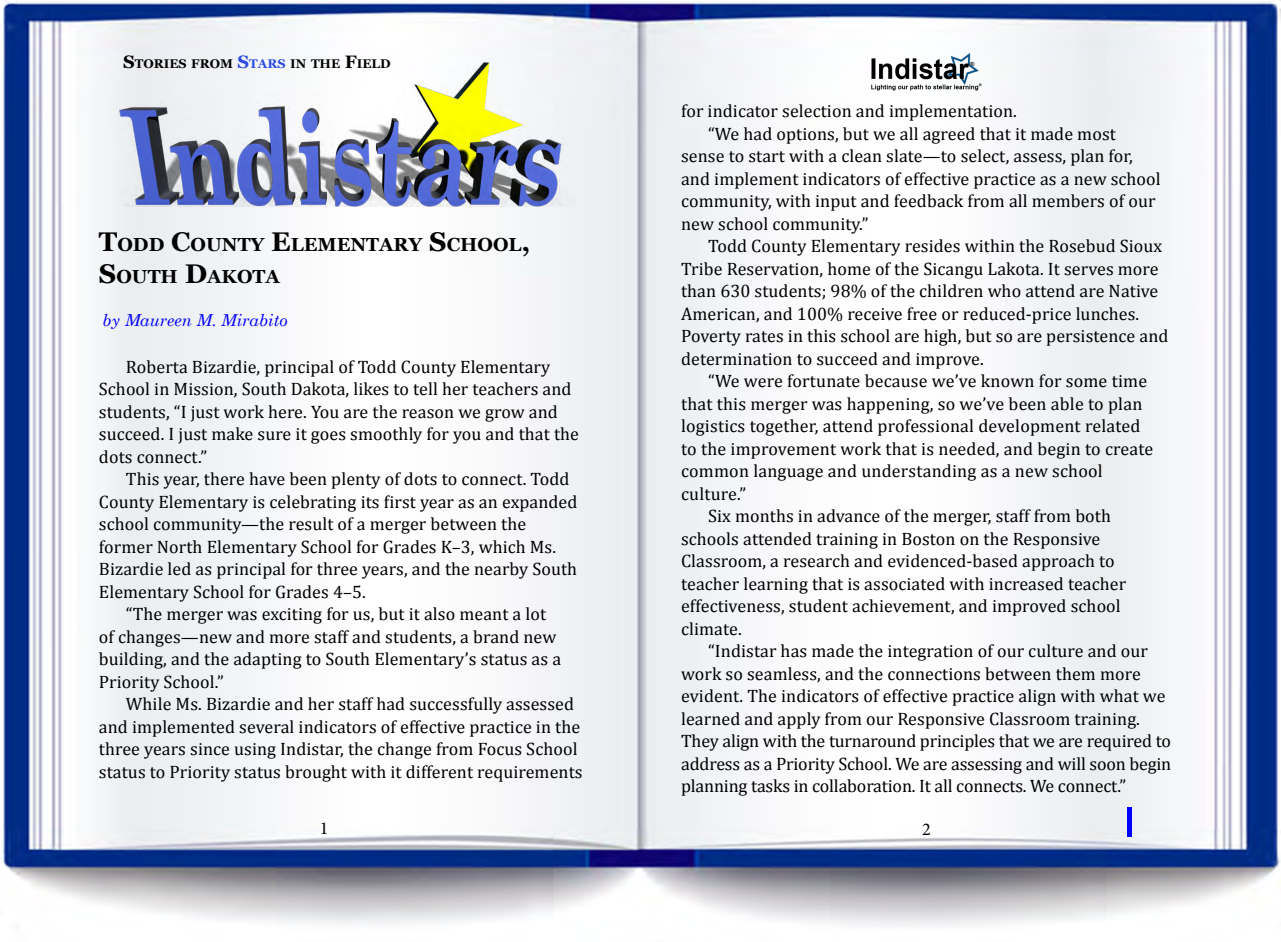
<style>
.page{position:relative;width:1281px;height:942px;background:#fff}
.page>*{position:absolute;margin:0;border:0;box-sizing:border-box;transform-origin:0 0}
.t1{font:700 18.9px/32.4px "Georgia";color:#000}
.t2{font:18px/22.5px "Cambria";letter-spacing:.005em;color:#000}
.t3{font:18px "Minion Pro";color:#000}
.t4{font:italic 16.5px "Century Schoolbook";color:#00f}
.t5{font:700 12.6px "Georgia";color:#000}
.s1{font-size:18px}
.s2{font-size:18px;color:#2b4be2}
.s3{color:#2b4be2}
.s4{color:#2949e0}
.s5{font-size:27px}
</style>
<div class="page">
<img style="left:3px;top:0;width:1278px;height:926px">
<img style="left:870px;top:54px;width:113px;height:37px">
<img style="left:117px;top:54px;width:458px;height:153px">
<hr style="left:1128px;top:808px;width:4px;height:29px;background:#00f">
<p class="t5" style="left:123px;top:55px;width:269px"><span class="s1">S</span>TORIES FROM <span class="s2">S</span><span class="s3">TAR</span><span class="s4">S</span> IN THE <span class="s1">F</span>IELD</p>
<p class="t1" style="left:99px;top:228px;width:433px"><span class="s5">T</span>ODD <span class="s5">C</span>OUNTY <span class="s5">E</span>LEMENTARY <span class="s5">S</span>CHOOL<span class="s5">,<br>S</span>OUTH <span class="s5">D</span>AKOTA</p>
<p class="t4" style="left:103px;top:308px;width:187px">by Maureen M. Mirabito</p>
<p class="t2" style="left:99px;top:355px;width:482px;text-indent:27px">Roberta Bizardie, principal of Todd County Elementary School in Mission, South Dakota, likes to tell her teachers and students, “I just work here. You are the reason we grow and succeed. I just make sure it goes smoothly for you and that the dots connect.”</p>
<p class="t2" style="left:126px;top:468px;width:445px">This year, there have been plenty of dots to connect. Todd</p>
<p class="t2" style="left:99px;top:490px;width:480px">County Elementary is celebrating its first year as an expanded</p>
<p class="t2" style="left:99px;top:513px;width:429px">school community—the result of a merger between the</p>
<p class="t2" style="left:99px;top:535px;width:459px">former North Elementary School for Grades K–3, which Ms.</p>
<p class="t2" style="left:99px;top:558px;width:480px">Bizardie led as principal for three years, and the nearby South</p>
<p class="t2" style="left:99px;top:580px;width:269px">Elementary School for Grades 4–5.</p>
<p class="t2" style="left:126px;top:603px;width:422px">“The merger was exciting for us, but it also meant a lot</p>
<p class="t2" style="left:99px;top:625px;width:459px">of changes—new and more staff and students, a brand new</p>
<p class="t2" style="left:99px;top:648px;width:464px">building, and the adapting to South Elementary’s status as a</p>
<p class="t2" style="left:99px;top:670px;width:127px">Priority School.”</p>
<p class="t2" style="left:126px;top:693px;width:450px">While Ms. Bizardie and her staff had successfully assessed</p>
<p class="t2" style="left:99px;top:715px;width:483px">and implemented several indicators of effective practice in the</p>
<p class="t2" style="left:99px;top:738px;width:480px">three years since using Indistar, the change from Focus School</p>
<p class="t2" style="left:99px;top:760px;width:485px">status to Priority status brought with it different requirements</p>
<p class="t2" style="left:681px;top:100px;width:337px">for indicator selection and implementation.</p>
<p class="t2" style="left:708px;top:122px;width:409px">“We had options, but we all agreed that it made most</p>
<p class="t2" style="left:681px;top:145px;width:453px">sense to start with a clean slate—to select, assess, plan for,</p>
<p class="t2" style="left:681px;top:167px;width:481px">and implement indicators of effective practice as a new school</p>
<p class="t2" style="left:681px;top:190px;width:476px">community, with input and feedback from all members of our</p>
<p class="t2" style="left:681px;top:212px;width:189px">new school community.”</p>
<p class="t2" style="left:708px;top:235px;width:456px">Todd County Elementary resides within the Rosebud Sioux</p>
<p class="t2" style="left:681px;top:257px;width:479px">Tribe Reservation, home of the Sicangu Lakota. It serves more</p>
<p class="t2" style="left:681px;top:280px;width:479px">than 630 students; 98% of the children who attend are Native</p>
<p class="t2" style="left:681px;top:302px;width:460px">American, and 100% receive free or reduced-price lunches.</p>
<p class="t2" style="left:681px;top:325px;width:489px">Poverty rates in this school are high, but so are persistence and</p>
<p class="t2" style="left:681px;top:347px;width:304px">determination to succeed and improve.</p>
<p class="t2" style="left:708px;top:370px;width:441px">“We were fortunate because we’ve known for some time</p>
<p class="t2" style="left:681px;top:392px;width:463px">that this merger was happening, so we’ve been able to plan</p>
<p class="t2" style="left:681px;top:415px;width:461px">logistics together, attend professional development related</p>
<p class="t2" style="left:681px;top:437px;width:474px">to the improvement work that is needed, and begin to create</p>
<p class="t2" style="left:681px;top:460px;width:423px">common language and understanding as a new school</p>
<p class="t2" style="left:681px;top:482px;width:67px">culture.”</p>
<p class="t2" style="left:708px;top:505px;width:404px">Six months in advance of the merger, staff from both</p>
<p class="t2" style="left:681px;top:527px;width:421px">schools attended training in Boston on the Responsive</p>
<p class="t2" style="left:681px;top:550px;width:435px">Classroom, a research and evidenced-based approach to</p>
<p class="t2" style="left:681px;top:572px;width:447px">teacher learning that is associated with increased teacher</p>
<p class="t2" style="left:681px;top:595px;width:441px">effectiveness, student achievement, and improved school</p>
<p class="t2" style="left:681px;top:617px;width:62px">climate.</p>
<p class="t2" style="left:708px;top:640px;width:441px">“Indistar has made the integration of our culture and our</p>
<p class="t2" style="left:681px;top:662px;width:461px">work so seamless, and the connections between them more</p>
<p class="t2" style="left:681px;top:685px;width:486px">evident. The indicators of effective practice align with what we</p>
<p class="t2" style="left:681px;top:707px;width:460px">learned and apply from our Responsive Classroom training.</p>
<p class="t2" style="left:681px;top:730px;width:491px">They align with the turnaround principles that we are required to</p>
<p class="t2" style="left:681px;top:752px;width:492px">address as a Priority School. We are assessing and will soon begin</p>
<p class="t2" style="left:681px;top:775px;width:447px">planning tasks in collaboration. It all connects. We connect.”</p>
<p class="t3" style="left:320px;top:816px;width:10px">1</p>
<p class="t3" style="left:922px;top:818px;width:10px">2</p>
</div>
